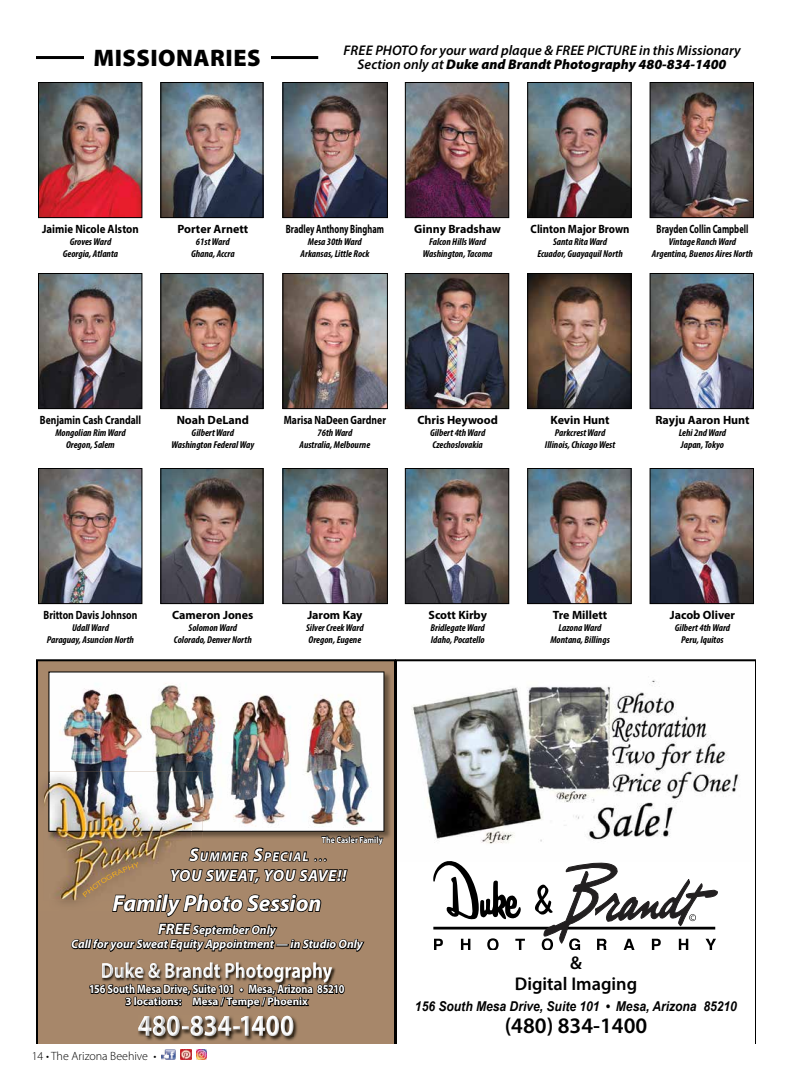
<style>
.page{position:relative;width:810px;height:1080px;background:#fff}
.page>*{position:absolute;margin:0;border:0;box-sizing:border-box;transform-origin:0 0}
.t1{font:900 24px "Myriad Pro";letter-spacing:.02em;color:#000}
.t2{font:italic 700 23.2px "Myriad Pro";color:#fff}
.t3{font:600 22.2px "Myriad Pro";color:#000}
.t4{font:600 18.5px/20.9px "Myriad Pro";color:#000;text-align:center}
.t5{font:italic 700 16.1px "Myriad Pro";letter-spacing:.04em;color:#fff}
.t6{font:italic 600 14px/14px "Myriad Pro";color:#000;text-align:center}
.t7{font:italic 700 13.6px "Arial";color:#000;scale:.89 1}
.t8{font:italic 700 12.7px "Myriad Pro";letter-spacing:.1em;color:#fff}
.t9{font:italic 700 12.1px/14.5px "Myriad Pro";color:#fff;text-align:center}
.t10{font:700 12.1px "Myriad Pro";color:#fff;scale:.85 1}
.t11{font:700 12px "Myriad Pro";color:#000}
.t12{font:700 12px "Myriad Pro";color:#000;scale:.8 1}
.t13{font:700 12px "Myriad Pro";color:#000;scale:.7 1}
.t14{font:700 12px "Myriad Pro";color:#000;scale:.9 1}
.t15{font:300 12px "Myriad Pro";color:#000}
.t16{font:700 11.1px "Myriad Pro";color:#fff}
.t17{font:italic 700 condensed 10px/12px "Myriad Pro";color:#000;text-align:center}
.t18{font:700 9.1px "Myriad Pro";letter-spacing:.01em;color:#fff;scale:.85 1}
.s1{font-weight:900}
.s2{font-size:18.2px}
.s3{font-weight:400;font-size:15.1px}
.s4{font-size:15.1px}
</style>
<div class="page">
<img style="left:40px;top:84px;width:100px;height:132px">
<div style="left:38px;top:82px;width:104px;height:136px;border:1px solid #000"></div>
<img style="left:162px;top:84px;width:100px;height:132px">
<div style="left:160px;top:82px;width:104px;height:136px;border:1px solid #000"></div>
<img style="left:284px;top:84px;width:102px;height:132px">
<div style="left:282px;top:82px;width:106px;height:136px;border:1px solid #000"></div>
<img style="left:407px;top:84px;width:100px;height:132px">
<div style="left:405px;top:82px;width:104px;height:136px;border:1px solid #000"></div>
<img style="left:529px;top:84px;width:101px;height:132px">
<div style="left:527px;top:82px;width:105px;height:136px;border:1px solid #000"></div>
<img style="left:652px;top:84px;width:100px;height:132px">
<div style="left:650px;top:82px;width:104px;height:136px;border:1px solid #000"></div>
<hr style="left:36px;top:56px;width:282px;height:3px;background:#000">
<div style="left:84px;top:48px;width:186px;height:21px;background:#fff"></div>
<img style="left:40px;top:275px;width:100px;height:132px">
<div style="left:38px;top:273px;width:104px;height:136px;border:1px solid #000"></div>
<img style="left:162px;top:275px;width:100px;height:132px">
<div style="left:160px;top:273px;width:104px;height:136px;border:1px solid #000"></div>
<img style="left:284px;top:275px;width:102px;height:132px">
<div style="left:282px;top:273px;width:106px;height:136px;border:1px solid #000"></div>
<img style="left:407px;top:275px;width:100px;height:132px">
<div style="left:405px;top:273px;width:104px;height:136px;border:1px solid #000"></div>
<img style="left:529px;top:275px;width:101px;height:132px">
<div style="left:527px;top:273px;width:105px;height:136px;border:1px solid #000"></div>
<img style="left:652px;top:275px;width:100px;height:132px">
<div style="left:650px;top:273px;width:104px;height:136px;border:1px solid #000"></div>
<img style="left:40px;top:470px;width:100px;height:132px">
<div style="left:38px;top:468px;width:104px;height:136px;border:1px solid #000"></div>
<img style="left:162px;top:470px;width:100px;height:132px">
<div style="left:160px;top:468px;width:104px;height:136px;border:1px solid #000"></div>
<img style="left:284px;top:470px;width:102px;height:132px">
<div style="left:282px;top:468px;width:106px;height:136px;border:1px solid #000"></div>
<img style="left:407px;top:470px;width:100px;height:132px">
<div style="left:405px;top:468px;width:104px;height:136px;border:1px solid #000"></div>
<img style="left:529px;top:470px;width:101px;height:132px">
<div style="left:527px;top:468px;width:105px;height:136px;border:1px solid #000"></div>
<img style="left:652px;top:470px;width:100px;height:132px">
<div style="left:650px;top:468px;width:104px;height:136px;border:1px solid #000"></div>
<svg style="left:396px;top:659px;width:360px;height:385px"></svg>
<svg style="left:36px;top:659px;width:360px;height:385px;background:#90755c"></svg>
<img style="left:384px;top:671px;width:8px;height:168px">
<img style="left:48px;top:671px;width:336px;height:113px">
<img style="left:36px;top:772px;width:34px;height:139px">
<img style="left:37px;top:772px;width:1px;height:139px">
<img style="left:48px;top:772px;width:155px;height:12px">
<img style="left:44px;top:784px;width:26px;height:116px">
<img style="left:48px;top:784px;width:22px;height:48px">
<svg style="left:70px;top:784px;width:314px;height:276px;background:#9a8674"></svg>
<h1 class="t1" style="left:94px;top:41px;width:168px">MISSIONARIES</h1>
<h3 class="t6" style="left:343px;top:43px;width:399px">FREE PHOTO for your ward plaque &amp; FREE PICTURE in this Missionary<br>Section only at <span class="s1">Duke and Brandt Photography 480-834-1400</span></h3>
<p class="t14" style="left:42px;top:221px;width:109px">Jaimie Nicole Alston</p>
<p class="t17" style="left:63px;top:236px;width:57px">Groves Ward<br>Georgia, Atlanta</p>
<p class="t11" style="left:178px;top:221px;width:72px">Porter Arnett</p>
<p class="t17" style="left:191px;top:236px;width:45px">61st Ward<br>Ghana, Accra</p>
<p class="t13" style="left:286px;top:221px;width:142px">Bradley Anthony Bingham</p>
<p class="t17" style="left:301px;top:236px;width:70px">Mesa 30th Ward<br>Arkansas, Little Rock</p>
<p class="t11" style="left:414px;top:221px;width:88px">Ginny Bradshaw</p>
<p class="t17" style="left:423px;top:236px;width:71px">Falcon Hills Ward<br>Washington, Tacoma</p>
<p class="t14" style="left:531px;top:221px;width:111px">Clinton Major Brown</p>
<p class="t17" style="left:537px;top:236px;width:87px">Santa Rita Ward<br>Ecuador, Guayaquil North</p>
<p class="t13" style="left:657px;top:221px;width:133px">Brayden Collin Campbell</p>
<p class="t17" style="left:652px;top:236px;width:103px">Vintage Ranch Ward<br>Argentina, Buenos Aires North</p>
<p class="t12" style="left:40px;top:412px;width:128px">Benjamin Cash Crandall</p>
<p class="t17" style="left:55px;top:427px;width:72px">Mongolian Rim Ward<br>Oregon, Salem</p>
<p class="t11" style="left:177px;top:412px;width:74px">Noah DeLand</p>
<p class="t17" style="left:172px;top:427px;width:84px">Gilbert Ward<br>Washington Federal Way</p>
<p class="t12" style="left:284px;top:412px;width:129px">Marisa NaDeen Gardner</p>
<p class="t17" style="left:300px;top:427px;width:72px">76th Ward<br>Australia, Melbourne</p>
<p class="t11" style="left:417px;top:412px;width:82px">Chris Heywood</p>
<p class="t17" style="left:430px;top:427px;width:57px;text-align:left">Gilbert 4th Ward<br>Czechoslovakia</p>
<p class="t11" style="left:551px;top:412px;width:61px">Kevin Hunt</p>
<p class="t17" style="left:545px;top:427px;width:72px">Parkcrest Ward<br>Illinois, Chicago West</p>
<p class="t11" style="left:655px;top:412px;width:96px">Rayju Aaron Hunt</p>
<p class="t17" style="left:679px;top:427px;width:49px;text-align:left">Lehi 2nd Ward<br>Japan, Tokyo</p>
<p class="t12" style="left:44px;top:607px;width:119px">Britton Davis Johnson</p>
<p class="t17" style="left:47px;top:622px;width:89px">Udall Ward<br>Paraguay, Asuncion North</p>
<p class="t11" style="left:172px;top:607px;width:83px">Cameron Jones</p>
<p class="t17" style="left:174px;top:622px;width:79px">Solomon Ward<br>Colorado, Denver North</p>
<p class="t11" style="left:307px;top:607px;width:57px">Jarom Kay</p>
<p class="t17" style="left:306px;top:622px;width:59px;text-align:left">Silver Creek Ward<br>Oregon, Eugene</p>
<p class="t11" style="left:428px;top:607px;width:60px">Scott Kirby</p>
<p class="t17" style="left:430px;top:622px;width:56px;text-align:left">Bridlegate Ward<br>Idaho, Pocatello</p>
<p class="t11" style="left:553px;top:607px;width:56px">Tre Millett</p>
<p class="t17" style="left:550px;top:622px;width:61px">Lazona Ward<br>Montana, Billings</p>
<p class="t11" style="left:670px;top:607px;width:67px">Jacob Oliver</p>
<p class="t17" style="left:675px;top:622px;width:57px">Gilbert 4th Ward<br>Peru, Iquitos</p>
<p class="t18" style="left:322px;top:834px;width:73px">The Casler Family</p>
<p class="t8" style="left:189px;top:848px;width:139px"><span class="s2">S</span>UMMER <span class="s2">S</span>PECIAL <span class="s3">...</span></p>
<h3 class="t5" style="left:170px;top:865px;width:178px">YOU SWEAT, YOU SAVE!!</h3>
<h2 class="t2" style="left:113px;top:888px;width:210px">Family Photo Session</h2>
<p class="t9" style="left:71px;top:922px;width:293px"><span class="s4">FREE</span> September Only<br>Call for your Sweat Equity Appointment — in Studio Only</p>
<p class="t10" style="left:89px;top:981px;width:302px">156 South Mesa Drive, Suite 101 • Mesa, Arizona 85210</p>
<p class="t16" style="left:125px;top:994px;width:184px">3 locations: Mesa / Tempe / Phoenix</p>
<p class="t15" style="left:32px;top:1048px;width:126px">14 • The Arizona Beehive •</p>
<h3 class="t4" style="left:515px;top:952px;width:124px">&amp;<br>Digital Imaging</h3>
<h3 class="t7" style="left:415px;top:997px;width:363px">156 South Mesa Drive, Suite 101 • Mesa, Arizona 85210</h3>
<h3 class="t3" style="left:505px;top:1012px;width:144px">(480) 834-1400</h3>
</div>
